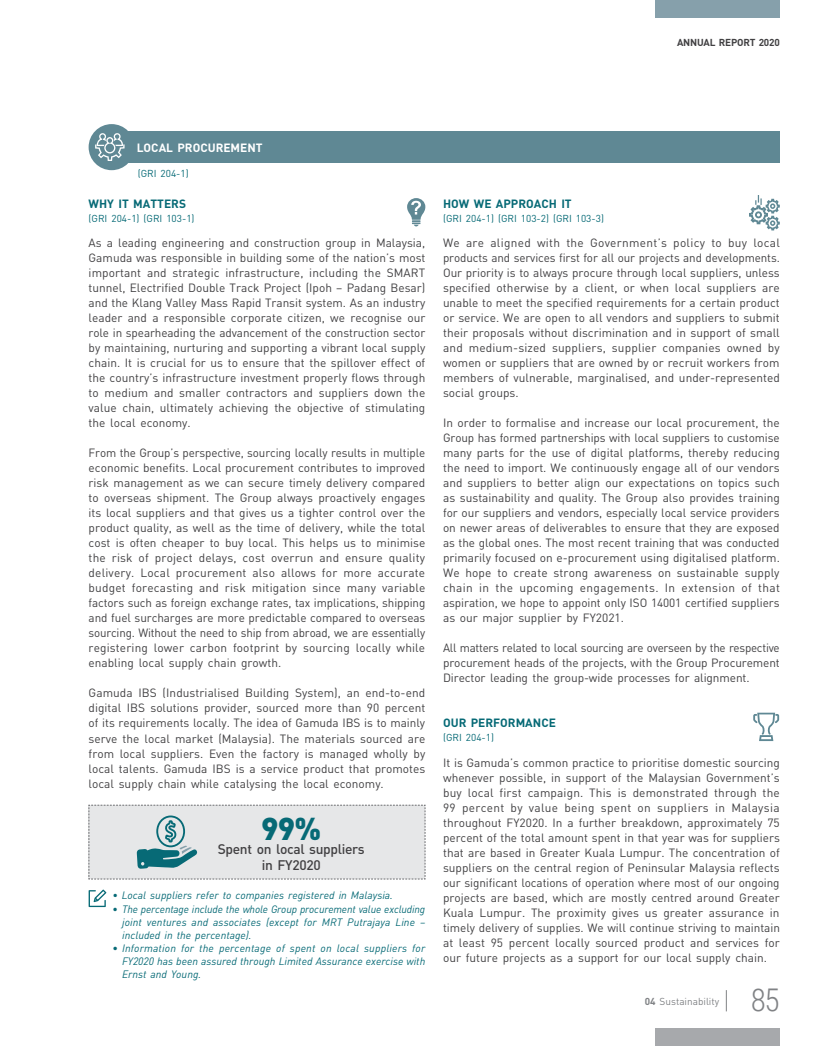
<style>
.page{position:relative;width:833px;height:1046px;background:#fff}
.page>*{position:absolute;margin:0;border:0;box-sizing:border-box;transform-origin:0 0}
.t1{font:900 31.25px "DIN";color:#076a76}
.t2{font:300 31.25px "Roboto Condensed";color:#808285}
.t3{font:500 13.75px/16.2px "DIN";letter-spacing:-.025em;color:#414042;text-align:center}
.t4{font:11.88px/15px "DIN";color:#414042;text-align:justify}
.t5{font:700 11.88px "DIN";color:#076a76}
.t6{font:700 11.88px "DIN";color:#fff}
.t7{font:italic 10.62px/13.1px "DIN";color:#076a76;text-align:justify}
.t8{font:10px "DIN";color:#076a76}
.t9{font:10px "DIN";color:#808285}
.t10{font:700 10px "DIN";letter-spacing:-.02em;color:#414042}
.s1{font-style:normal}
.s2{font-weight:700}
</style>
<div class="page">
<svg style="left:726px;top:990px;width:1px;height:21px"></svg>
<div style="left:119px;top:131px;width:661px;height:32px;background:#5f8894"></div>
<div style="left:89px;top:124px;width:46px;height:46px;background:#5f8894;border-radius:50%"></div>
<svg style="left:749px;top:195px;width:31px;height:36px"></svg>
<svg style="left:407px;top:198px;width:18px;height:28px"></svg>
<svg style="left:753px;top:712px;width:26px;height:29px"></svg>
<svg style="left:88px;top:804px;width:338px;height:75px;background:#dadfe1"></svg>
<svg style="left:89px;top:889px;width:17px;height:17px"></svg>
<svg style="left:95px;top:133px;width:30px;height:28px"></svg>
<div style="left:656px;top:0;width:124px;height:18px;background:#86a0ab"></div>
<div style="left:656px;top:1028px;width:124px;height:17px;background:#a7a9ac"></div>
<p class="t10" style="left:677px;top:35px;width:104px">ANNUAL REPORT 2020</p>
<p class="t6" style="left:137px;top:140px;width:127px">LOCAL PROCUREMENT</p>
<p class="t8" style="left:138px;top:167px;width:52px">(GRI 204-1)</p>
<p class="t5" style="left:89px;top:196px;width:99px">WHY IT MATTERS</p>
<p class="t8" style="left:89px;top:212px;width:107px">(GRI 204-1) (GRI 103-1)</p>
<p class="t4" style="left:89px;top:235px;width:338px">As a leading engineering and construction group in Malaysia, Gamuda was responsible in building some of the nation’s most important and strategic infrastructure, including the SMART tunnel, Electrified Double Track Project (Ipoh – Padang Besar) and the Klang Valley Mass Rapid Transit system. As an industry leader and a responsible corporate citizen, we recognise our role in spearheading the advancement of the construction sector by maintaining, nurturing and supporting a vibrant local supply chain. It is crucial for us to ensure that the spillover effect of the country’s infrastructure investment properly flows through to medium and smaller contractors and suppliers down the value chain, ultimately achieving the objective of stimulating the local economy.</p>
<p class="t4" style="left:89px;top:445px;width:338px">From the Group’s perspective, sourcing locally results in multiple economic benefits. Local procurement contributes to improved risk management as we can secure timely delivery compared to overseas shipment. The Group always proactively engages its local suppliers and that gives us a tighter control over the product quality, as well as the time of delivery, while the total cost is often cheaper to buy local. This helps us to minimise the risk of project delays, cost overrun and ensure quality delivery. Local procurement also allows for more accurate budget forecasting and risk mitigation since many variable factors such as foreign exchange rates, tax implications, shipping and fuel surcharges are more predictable compared to overseas sourcing. Without the need to ship from abroad, we are essentially registering lower carbon footprint by sourcing locally while enabling local supply chain growth.</p>
<p class="t4" style="left:89px;top:685px;width:338px">Gamuda IBS (Industrialised Building System), an end-to-end digital IBS solutions provider, sourced more than 90 percent of its requirements locally. The idea of Gamuda IBS is to mainly serve the local market (Malaysia). The materials sourced are from local suppliers. Even the factory is managed wholly by local talents. Gamuda IBS is a service product that promotes local supply chain while catalysing the local economy.</p>
<h1 class="t1" style="left:261px;top:807px;width:61px">99%</h1>
<p class="t3" style="left:218px;top:840px;width:148px">Spent on local suppliers in FY2020</p>
<p class="t7" style="left:112px;top:888px;width:282px">• Local suppliers refer to companies registered in Malaysia.</p>
<p class="t7" style="left:122px;top:901px;width:305px;text-indent:-10px"><span class="s1">•</span> The percentage include the whole Group procurement value excluding joint ventures and associates (except for MRT Putrajaya Line – included in the percentage).</p>
<p class="t7" style="left:122px;top:941px;width:305px;text-indent:-10px"><span class="s1">•</span> Information for the percentage of spent on local suppliers for FY2020 has been assured through Limited Assurance exercise with Ernst and Young.</p>
<p class="t5" style="left:443px;top:196px;width:130px">HOW WE APPROACH IT</p>
<p class="t8" style="left:443px;top:212px;width:162px">(GRI 204-1) (GRI 103-2) (GRI 103-3)</p>
<p class="t4" style="left:443px;top:235px;width:338px">We are aligned with the Government’s policy to buy local products and services first for all our projects and developments.<br>Our priority is to always procure through local suppliers, unless specified otherwise by a client, or when local suppliers are unable to meet the specified requirements for a certain product or service. We are open to all vendors and suppliers to submit their proposals without discrimination and in support of small and medium-sized suppliers, supplier companies owned by women or suppliers that are owned by or recruit workers from members of vulnerable, marginalised, and under-represented social groups.</p>
<p class="t4" style="left:443px;top:415px;width:338px">In order to formalise and increase our local procurement, the Group has formed partnerships with local suppliers to customise many parts for the use of digital platforms, thereby reducing the need to import. We continuously engage all of our vendors and suppliers to better align our expectations on topics such as sustainability and quality. The Group also provides training for our suppliers and vendors, especially local service providers on newer areas of deliverables to ensure that they are exposed as the global ones. The most recent training that was conducted primarily focused on e-procurement using digitalised platform.<br>We hope to create strong awareness on sustainable supply chain in the upcoming engagements. In extension of that aspiration, we hope to appoint only ISO 14001 certified suppliers as our major supplier by FY2021.</p>
<p class="t4" style="left:443px;top:640px;width:338px">All matters related to local sourcing are overseen by the respective procurement heads of the projects, with the Group Procurement Director leading the group-wide processes for alignment.</p>
<p class="t5" style="left:443px;top:715px;width:114px">OUR PERFORMANCE</p>
<p class="t8" style="left:443px;top:731px;width:52px">(GRI 204-1)</p>
<p class="t4" style="left:443px;top:754px;width:338px">It is Gamuda’s common practice to prioritise domestic sourcing whenever possible, in support of the Malaysian Government’s buy local first campaign. This is demonstrated through the 99 percent by value being spent on suppliers in Malaysia throughout FY2020. In a further breakdown, approximately 75 percent of the total amount spent in that year was for suppliers that are based in Greater Kuala Lumpur. The concentration of suppliers on the central region of Peninsular Malaysia reflects our significant locations of operation where most of our ongoing projects are based, which are mostly centred around Greater Kuala Lumpur. The proximity gives us greater assurance in timely delivery of supplies. We will continue striving to maintain at least 95 percent locally sourced product and services for our future projects as a support for our local supply chain.</p>
<p class="t9" style="left:644px;top:994px;width:76px"><span class="s2">04</span> Sustainability</p>
<h1 class="t2" style="left:751px;top:978px;width:30px">85</h1>
</div>
